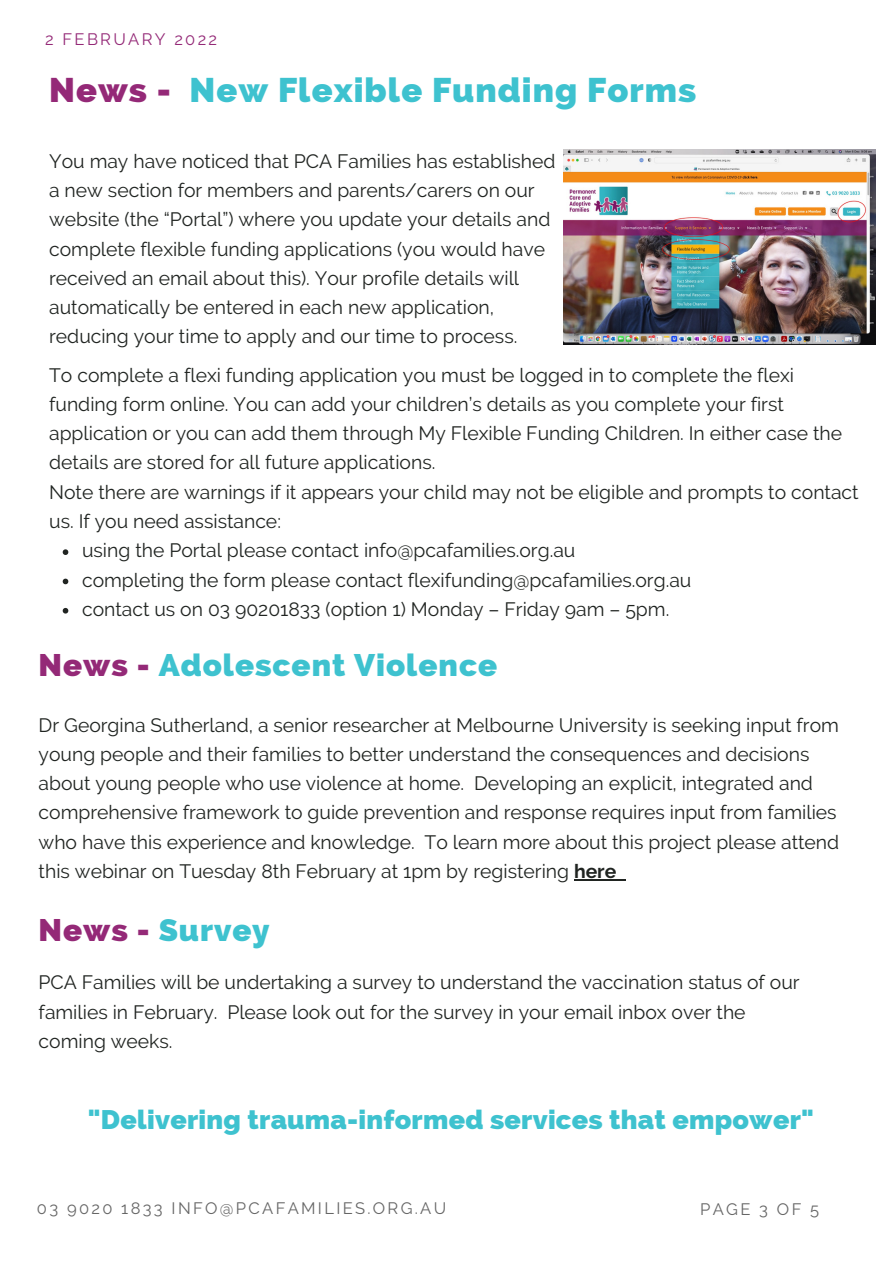
<style>
.page{position:relative;width:894px;height:1264px;background:#fff}
.page>*{position:absolute;margin:0;border:0;box-sizing:border-box;transform-origin:0 0}
.t1{font:800 34.35px "Raleway";letter-spacing:.03em;color:#3ec2cf}
.t2{font:800 31.35px "Raleway";letter-spacing:.03em;color:#3ec2cf}
.t3{font:800 26.85px "Raleway";letter-spacing:.01em;color:#3ec2cf}
.t4{font:19.35px/29.2px "Raleway";color:#202421}
.t5{font:16.5px "Raleway";letter-spacing:.14em;color:#666}
.t6{font:16.5px "Raleway";letter-spacing:.14em;color:#942977}
.s1{color:#942977}
.s2{font-weight:700}
</style>
<div class="page">
<img style="left:563px;top:150px;width:312px;height:195px">
<svg style="left:63px;top:549px;width:5px;height:6px"></svg>
<svg style="left:63px;top:578px;width:5px;height:6px"></svg>
<svg style="left:63px;top:608px;width:5px;height:5px"></svg>
<hr style="left:574px;top:879px;width:42px;height:1px;background:#202421">
<p class="t6" style="left:45px;top:30px;width:173px">2 FEBRUARY 2022</p>
<p class="t1" style="left:49px;top:69px;width:648px"><span class="s1">News -</span> New Flexible Funding Forms</p>
<p class="t4" style="left:49px;top:146px;width:508px">You may have noticed that PCA Families has established a new section for members and parents/carers on our website (the “Portal”) where you update your details and complete flexible funding applications (you would have received an email about this). Your profile details will automatically be entered in each new application, reducing your time to apply and our time to process.</p>
<p class="t4" style="left:49px;top:360px;width:794px">To complete a flexi funding application you must be logged in to complete the flexi funding form online. You can add your children’s details as you complete your first application or you can add them through My Flexible Funding Children. In either case the details are stored for all future applications.</p>
<p class="t4" style="left:49px;top:477px;width:810px">Note there are warnings if it appears your child may not be eligible and prompts to contact us. If you need assistance:</p>
<p class="t4" style="left:82px;top:536px;width:494px">using the Portal please contact info@pcafamilies.org.au</p>
<p class="t4" style="left:82px;top:565px;width:610px">completing the form please contact flexifunding@pcafamilies.org.au</p>
<p class="t4" style="left:82px;top:594px;width:588px">contact us on 03 90201833 (option 1) Monday – Friday 9am – 5pm.</p>
<p class="t2" style="left:39px;top:646px;width:460px"><span class="s1">News -</span> Adolescent Violence</p>
<p class="t4" style="left:39px;top:710px;width:801px">Dr Georgina Sutherland, a senior researcher at Melbourne University is seeking input from young people and their families to better understand the consequences and decisions about young people who use violence at home. Developing an explicit, integrated and comprehensive framework to guide prevention and response requires input from families who have this experience and knowledge. To learn more about this project please attend this webinar on Tuesday 8th February at 1pm by registering <span class="s2">here</span></p>
<p class="t2" style="left:39px;top:911px;width:232px"><span class="s1">News -</span> Survey</p>
<p class="t4" style="left:39px;top:967px;width:762px">PCA Families will be undertaking a survey to understand the vaccination status of our families in February. Please look out for the survey in your email inbox over the coming weeks.</p>
<p class="t3" style="left:88px;top:1104px;width:727px">"Delivering trauma-informed services that empower"</p>
<p class="t5" style="left:37px;top:1198px;width:410px">03 9020 1833 INFO@PCAFAMILIES.ORG.AU</p>
<p class="t5" style="left:700px;top:1199px;width:120px">PAGE 3 OF 5</p>
</div>
